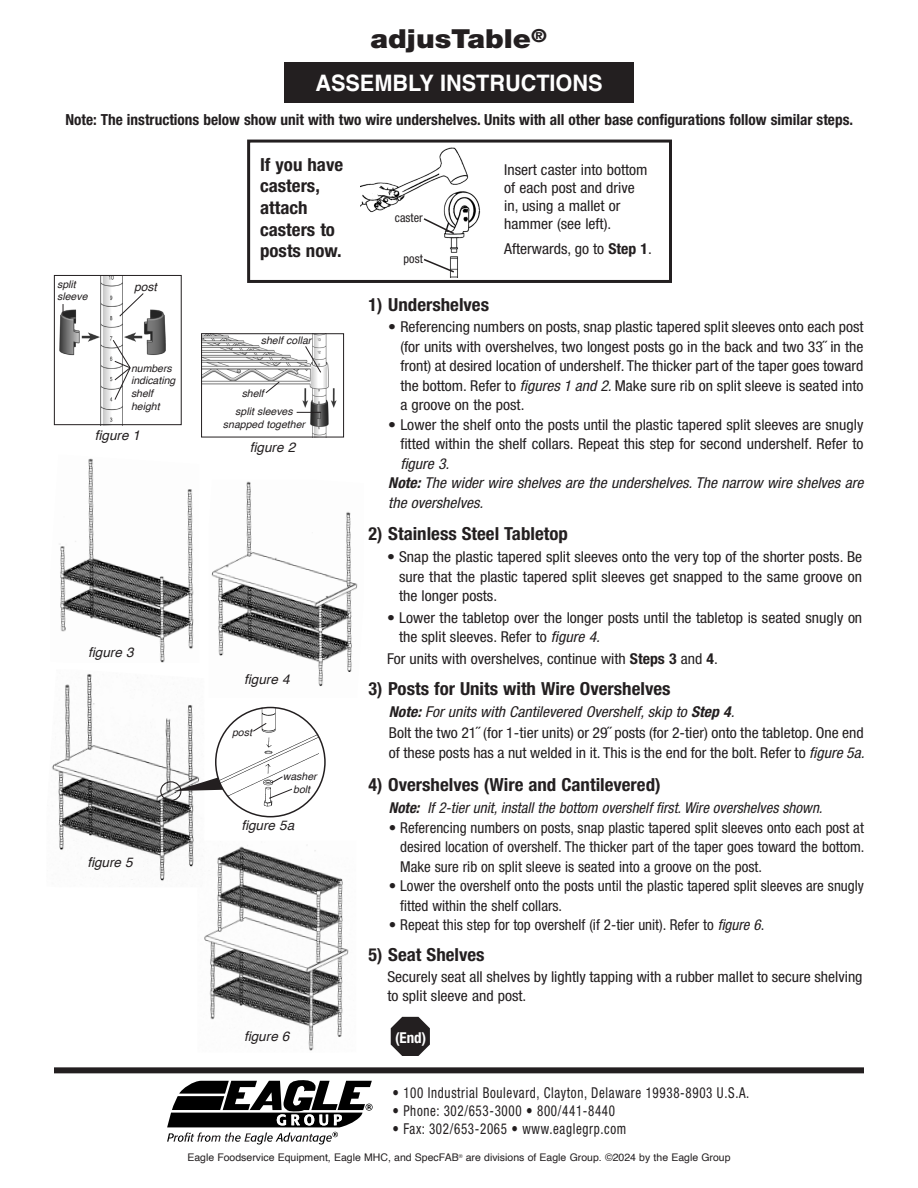
<style>
.page{position:relative;width:918px;height:1188px;background:#fff}
.page>*{position:absolute;margin:0;border:0;box-sizing:border-box;transform-origin:0 0}
.t1{font:900 26.25px "Helvetica Neue LT Pro";color:#231f20;scale:1.1 1}
.t2{font:700 22.65px "Helvetica";color:#fff;scale:.95 1}
.t3{font:700 condensed 18px "Helvetica Neue LT Pro";color:#231f20}
.t4{font:700 condensed 18px/21.6px "Helvetica Neue LT Pro";color:#231f20;scale:1.05 1}
.t5{font:700 condensed 15.3px "Helvetica Neue LT Pro";color:#231f20}
.t6{font:condensed 15px/19.5px "Helvetica Neue LT Pro";color:#231f20;scale:1.05 1}
.t7{font:condensed 15px/19.5px "Helvetica Neue LT Pro";color:#231f20;text-align:justify}
.t8{font:italic condensed 15px/19.5px "Helvetica Neue LT Pro";color:#231f20;scale:1.05 1}
.t9{font:condensed 15px "Helvetica Neue LT Pro";letter-spacing:.05em;color:#231f20;scale:.87 1}
.t10{font:italic condensed 15px "Helvetica Neue LT Pro";color:#231f20}
.t11{font:700 condensed 15px "Helvetica Neue LT Pro";color:#fff}
.t12{font:italic 13.5px "Helvetica";color:#231f20}
._98xx_cutline{font:condensed 12.3px "Helvetica Neue LT Pro";color:#231f20}
.t13{font:italic 12px "Helvetica";color:#231f20}
.smallcutline{font:italic 10.5px/12.6px "Helvetica";color:#231f20}
.t14{font:10.5px "Helvetica";color:#231f20}
.s1{font-weight:700}
.s2{font-style:italic}
</style>
<div class="page">
<img style="left:211px;top:481px;width:147px;height:206px">
<img style="left:204px;top:845px;width:145px;height:206px">
<div style="left:284px;top:62px;width:350px;height:41px;background:#231f20"></div>
<img style="left:59px;top:458px;width:135px;height:205px">
<img style="left:51px;top:674px;width:143px;height:207px">
<img style="left:203px;top:335px;width:134px;height:100px">
<div style="left:201px;top:333px;width:143px;height:104px;border:1px solid #231f20"></div>
<svg style="left:265px;top:381px;width:15px;height:13px"></svg>
<svg style="left:297px;top:412px;width:24px;height:1px"></svg>
<svg style="left:305px;top:345px;width:17px;height:28px"></svg>
<img style="left:59px;top:277px;width:107px;height:146px">
<div style="left:54px;top:275px;width:128px;height:150px;border:1px solid #231f20"></div>
<svg style="left:63px;top:304px;width:1px;height:12px"></svg>
<svg style="left:119px;top:292px;width:25px;height:25px"></svg>
<svg style="left:112px;top:339px;width:19px;height:62px"></svg>
<div style="left:160px;top:781px;width:21px;height:20px;border:1px solid #231f20;border-radius:50%"></div>
<svg style="left:174px;top:767px;width:45px;height:24px"></svg>
<img style="left:219px;top:707px;width:100px;height:107px">
<div style="left:215px;top:707px;width:111px;height:110px;border:2px solid #231f20;border-radius:50%"></div>
<svg style="left:268px;top:776px;width:25px;height:23px"></svg>
<svg style="left:252px;top:722px;width:15px;height:10px"></svg>
<div style="left:54px;top:1067px;width:810px;height:6px;background:#231f20"></div>
<svg style="left:167px;top:1080px;width:206px;height:65px"></svg>
<svg style="left:391px;top:1017px;width:39px;height:39px"></svg>
<div style="left:247px;top:140px;width:425px;height:143px;border:3px solid #231f20"></div>
<img style="left:360px;top:147px;width:121px;height:131px">
<svg style="left:422px;top:258px;width:34px;height:16px"></svg>
<svg style="left:422px;top:217px;width:34px;height:19px"></svg>
<p class="t1" style="left:371px;top:23px;width:162px">adjusTable<sup>®</sup></p>
<p class="t2" style="left:315px;top:69px;width:304px">ASSEMBLY INSTRUCTIONS</p>
<p class="t5" style="left:65px;top:110px;width:789px">Note: The instructions below show unit with two wire undershelves. Units with all other base configurations follow similar steps.</p>
<p class="smallcutline" style="left:57px;top:278px;width:32px">split sleeve</p>
<p class="t13" style="left:134px;top:277px;width:24px">post</p>
<p class="smallcutline" style="left:131px;top:362px;width:46px">numbers indicating shelf height</p>
<p class="t12" style="left:95px;top:424px;width:47px">figure 1</p>
<p class="t12" style="left:88px;top:642px;width:47px">figure 3</p>
<p class="t12" style="left:87px;top:851px;width:47px">figure 5</p>
<p class="t4" style="left:260px;top:154px;width:81px">If you have casters, attach casters to posts now.</p>
<p class="smallcutline" style="left:261px;top:334px;width:52px">shelf collar</p>
<p class="smallcutline" style="left:242px;top:387px;width:24px">shelf</p>
<p class="smallcutline" style="left:223px;top:405px;width:84px;text-align:center">split sleeves snapped together</p>
<p class="t12" style="left:250px;top:437px;width:47px">figure 2</p>
<p class="t12" style="left:244px;top:668px;width:47px">figure 4</p>
<p class="smallcutline" style="left:232px;top:726px;width:21px">post</p>
<p class="smallcutline" style="left:283px;top:770px;width:35px">washer</p>
<p class="smallcutline" style="left:293px;top:783px;width:18px">bolt</p>
<p class="t12" style="left:241px;top:814px;width:54px">figure 5a</p>
<p class="t12" style="left:244px;top:1026px;width:47px">figure 6</p>
<p class="_98xx_cutline" style="left:395px;top:210px;width:29px">caster</p>
<p class="_98xx_cutline" style="left:404px;top:251px;width:21px">post</p>
<p class="t3" style="left:369px;top:293px;width:122px">1) Undershelves</p>
<p class="t6" style="left:504px;top:160px;width:138px;line-height:18px">Insert caster into bottom of each post and drive in, using a mallet or hammer (see left).</p>
<p class="t6" style="left:504px;top:239px;width:142px">Afterwards, go to <span class="s1">Step 1</span>.</p>
<p class="t6" style="left:400px;top:317px;width:443px;text-align:justify;text-indent:-12px"><span class="s1">•</span> Referencing numbers on posts, snap plastic tapered split sleeves onto each post (for units with overshelves, two longest posts go in the back and two 33˝ in the front) at desired location of undershelf. The thicker part of the taper goes toward the bottom. Refer to <span class="s2">figures 1 and 2.</span> Make sure rib on split sleeve is seated into a groove on the post.</p>
<p class="t6" style="left:400px;top:415px;width:443px;text-align:justify;text-indent:-12px">• Lower the shelf onto the posts until the plastic tapered split sleeves are snugly fitted within the shelf collars. Repeat this step for second undershelf. Refer to <span class="s2">figure 3.</span></p>
<p class="t8" style="left:388px;top:473px;width:454px"><span class="s1">Note:</span> The wider wire shelves are the undershelves. The narrow wire shelves are the overshelves.</p>
<p class="t3" style="left:369px;top:523px;width:201px">2) Stainless Steel Tabletop</p>
<p class="t6" style="left:399px;top:547px;width:443px;text-align:justify;text-indent:-12px">• Snap the plastic tapered split sleeves onto the very top of the shorter posts. Be sure that the plastic tapered split sleeves get snapped to the same groove on the longer posts.</p>
<p class="t6" style="left:399px;top:608px;width:443px;text-indent:-12px">• Lower the tabletop over the longer posts until the tabletop is seated snugly on the split sleeves. Refer to <span class="s2">figure 4.</span></p>
<p class="t6" style="left:387px;top:649px;width:317px">For units with overshelves, continue with <span class="s1">Steps 3</span> and <span class="s1">4</span>.</p>
<p class="t3" style="left:369px;top:678px;width:304px">3) Posts for Units with Wire Overshelves</p>
<p class="t8" style="left:389px;top:702px;width:331px"><span class="s1">Note:</span> For units with Cantilevered Overshelf, skip to <span class="s1">Step 4</span>.</p>
<p class="t6" style="left:389px;top:723px;width:455px">Bolt the two 21˝ (for 1-tier units) or 29˝ posts (for 2-tier) onto the tabletop. One end of these posts has a nut welded in it. This is the end for the bolt. Refer to <span class="s2">figure 5a.</span></p>
<p class="t3" style="left:369px;top:774px;width:294px">4) Overshelves (Wire and Cantilevered)</p>
<p class="t10" style="left:389px;top:799px;width:435px"><span class="s1">Note:</span> If 2-tier unit, install the bottom overshelf first. Wire overshelves shown.</p>
<p class="t7" style="left:400px;top:817px;width:466px;text-indent:-11px"><span class="s1">•</span> Referencing numbers on posts, snap plastic tapered split sleeves onto each post at desired location of overshelf. The thicker part of the taper goes toward the bottom.<br>Make sure rib on split sleeve is seated into a groove on the post.</p>
<p class="t7" style="left:400px;top:876px;width:465px;text-indent:-11px">• Lower the overshelf onto the posts until the plastic tapered split sleeves are snugly fitted within the shelf collars.</p>
<p class="t7" style="left:389px;top:915px;width:377px">• Repeat this step for top overshelf (if 2-tier unit). Refer to <span class="s2">figure 6</span>.</p>
<p class="t3" style="left:369px;top:944px;width:118px">5) Seat Shelves</p>
<p class="t6" style="left:387px;top:966px;width:454px">Securely seat all shelves by lightly tapping with a rubber mallet to secure shelving to split sleeve and post.</p>
<p class="t11" style="left:395px;top:1029px;width:33px">(End)</p>
<p class="t9" style="left:392px;top:1084px;width:412px">• 100 Industrial Boulevard, Clayton, Delaware 19938-8903 U.S.A.</p>
<p class="t9" style="left:392px;top:1102px;width:258px">• Phone: 302/653-3000 • 800/441-8440</p>
<p class="t9" style="left:392px;top:1120px;width:270px">• Fax: 302/653-2065 • www.eaglegrp.com</p>
<p class="t14" style="left:187px;top:1149px;width:545px">Eagle Foodservice Equipment, Eagle MHC, and SpecFAB<sup>®</sup> are divisions of Eagle Group. ©2024 by the Eagle Group</p>
</div>
